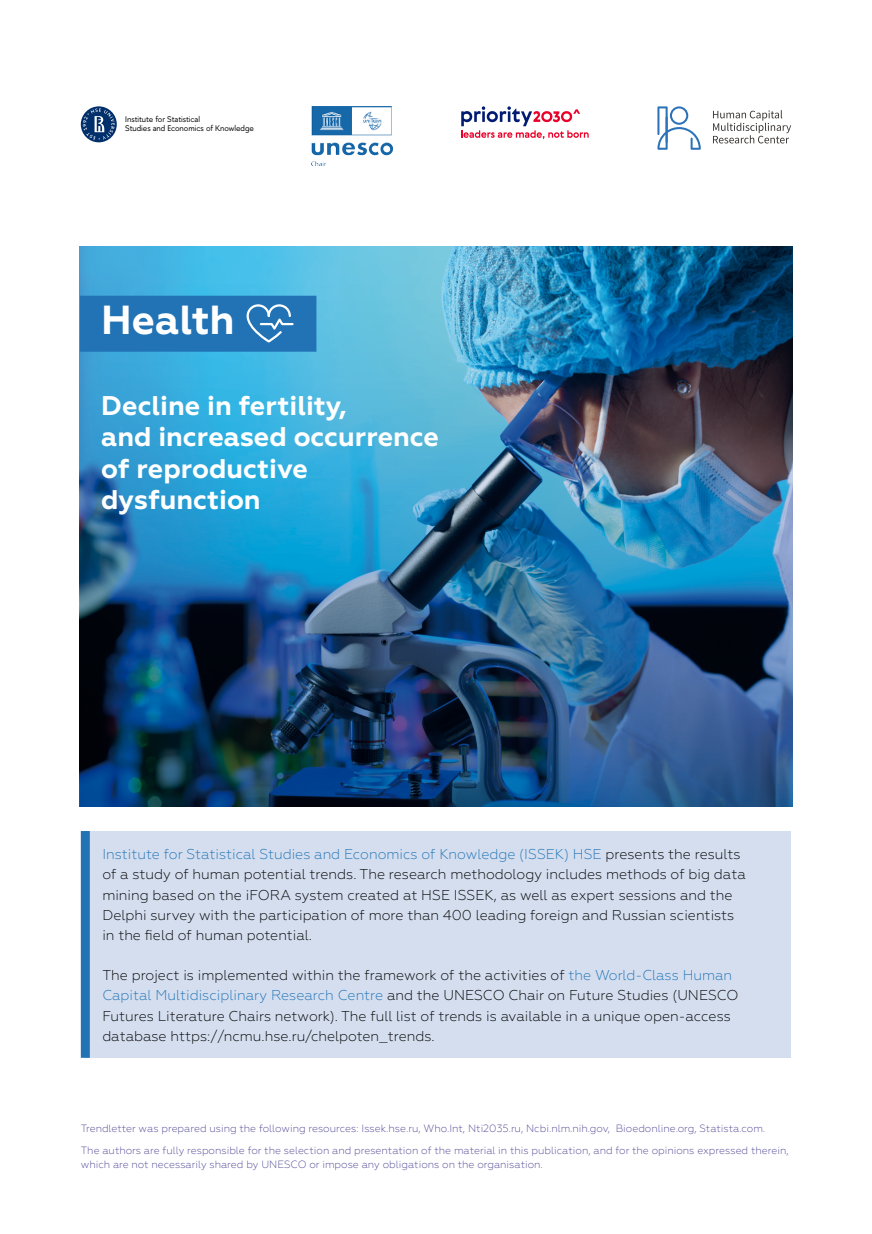
<style>
.page{position:relative;width:872px;height:1234px;background:#fff}
.page>*{position:absolute;margin:0;border:0;box-sizing:border-box;transform-origin:0 0}
.t1{font:700 40.5px "Geometria";color:#fff}
.t2{font:700 27px/31.5px "Geometria";color:#fff}
.t3{font:300 14.25px/20.2px "Geometria";color:#000}
.t4{font:300 10.5px/22px "Geometria";color:#4f4794}
.t5{font:8.1px/9.8px "HSE Sans";color:#000}
.s1{color:#2173b5}
</style>
<div class="page">
<img style="left:80px;top:247px;width:712px;height:559px">
<div style="left:80px;top:295px;width:236px;height:56px;background:#2173b5"></div>
<svg style="left:246px;top:304px;width:48px;height:39px"></svg>
<div style="left:85px;top:830px;width:706px;height:227px;background:#d4deef"></div>
<div style="left:81px;top:830px;width:9px;height:227px;background:#2173b5"></div>
<svg style="left:81px;top:106px;width:36px;height:36px"></svg>
<svg style="left:83px;top:108px;width:32px;height:32px"></svg>
<svg style="left:657px;top:106px;width:44px;height:44px"></svg>
<hr style="left:665px;top:116px;width:2px;height:27px;background:#2b72b9">
<svg style="left:713px;top:110px;width:78px;height:33px"></svg>
<svg style="left:461px;top:106px;width:127px;height:33px"></svg>
<img style="left:311px;top:106px;width:81px;height:60px">
<p class="t5" style="left:125px;top:114px;width:130px">Institute for Statistical<br>Studies and Economics of Knowledge</p>
<h1 class="t1" style="left:101px;top:295px;width:135px">Health</h1>
<h2 class="t2" style="left:101px;top:390px;width:339px">Decline in fertility,<br>and increased occurrence of reproductive dysfunction</h2>
<p class="t3" style="left:102px;top:843px;width:645px"><span class="s1">Institute for Statistical Studies and Economics of Knowledge (ISSEK) HSE</span> presents the results of a study of human potential trends. The research methodology includes methods of big data mining based on the iFORA system created at HSE ISSEK, as well as expert sessions and the Delphi survey with the participation of more than 400 leading foreign and Russian scientists in the field of human potential.</p>
<p class="t3" style="left:102px;top:964px;width:638px">The project is implemented within the framework of the activities of <span class="s1">the World-Class Human Capital Multidisciplinary Research Centre</span> and the UNESCO Chair on Future Studies (UNESCO Futures Literature Chairs network). The full list of trends is available in a unique open-access database https://ncmu.hse.ru/chelpoten_trends.</p>
<p class="t4" style="left:81px;top:1117px;width:709px">Trendletter was prepared using the following resources: Issek.hse.ru, Who.Int, Nti2035.ru, Ncbi.nlm.nih.gov, Bioedonline.org, Statista.сom.<br>The authors are fully responsible for the selection and presentation of the material in this publication, and for the opinions expressed therein,</p>
<p class="t4" style="left:81px;top:1152px;width:463px">which are not necessarily shared by UNESCO or impose any obligations on the organisation.</p>
</div>
